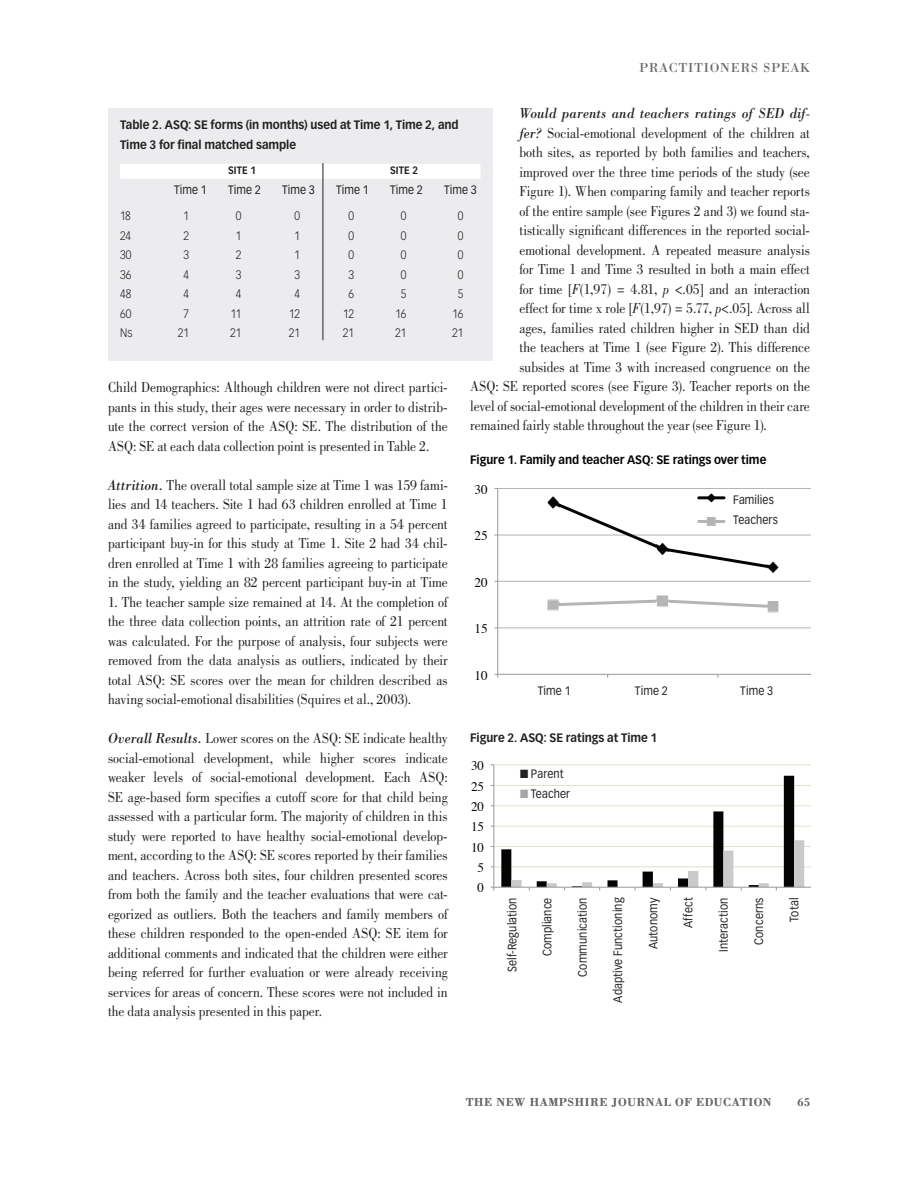
<style>
.page{position:relative;width:918px;height:1188px;background:#fff}
.page>*{position:absolute;margin:0;border:0;box-sizing:border-box;transform-origin:0 0}
.t1{font:15px/19.5px "Bodoni Std";color:#231f20;text-align:justify;scale:.9 1}
.t2{font:italic 15px "Bodoni Std";color:#231f20;scale:.9 1}
.t3{font:13.5px "Bodoni Std";letter-spacing:.05em;color:#6c6d70}
.t4{font:13.2px "Times";color:#040503}
.t5{font:13.05px "Times";color:#040503}
.t6{font:12px/20.2px "Vectora LT Std";letter-spacing:.01em;color:#231f20;scale:.9 1}
.t7{font:700 12px/19.5px "Vectora LT Std";letter-spacing:-.005em;color:#231f20;scale:.95 1}
.t8{font:300 12px "Vectora LT Std";color:#231f20;scale:.9 1}
.t9{font:700 12px "Vectora LT Std";letter-spacing:-.005em;color:#040503;scale:.95 1}
.t10{font:12px "Bodoni Std";letter-spacing:.05em;color:#6c6d70}
.t11{font:700 10.5px "Vectora LT Std";letter-spacing:.015em;color:#231f20;scale:.9 1}
.s1{font-style:italic}
</style>
<div class="page">
<div style="left:108px;top:108px;width:384px;height:253px;background:#ececee"></div>
<div style="left:120px;top:164px;width:360px;height:15px;background:#fff"></div>
<hr style="left:323px;top:163px;width:1px;height:177px;background:#231f20">
<svg style="left:494px;top:488px;width:316px;height:190px"></svg>
<svg style="left:547px;top:494px;width:229px;height:77px"></svg>
<div style="left:733px;top:494px;width:59px;height:15px;background:#fff"></div>
<div style="left:733px;top:514px;width:59px;height:15px;background:#fff"></div>
<svg style="left:490px;top:764px;width:320px;height:127px"></svg>
<div style="left:520px;top:767px;width:58px;height:15px;background:#fff"></div>
<svg style="left:501px;top:769px;width:303px;height:121px"></svg>
<p class="t3" style="left:639px;top:60px;width:172px">PRACTITIONERS SPEAK</p>
<p class="t2" style="left:519px;top:108px;width:324px">Would parents and teachers ratings of SED dif-</p>
<p class="t1" style="left:519px;top:125px;width:324px"><span class="s1">fer?</span> Social-emotional development of the children at</p>
<p class="t1" style="left:519px;top:144px;width:324px">both sites, as reported by both families and teachers,</p>
<p class="t1" style="left:519px;top:164px;width:324px">improved over the three time periods of the study (see</p>
<p class="t1" style="left:519px;top:183px;width:324px">Figure 1). When comparing family and teacher reports</p>
<p class="t1" style="left:519px;top:203px;width:324px">of the entire sample (see Figures 2 and 3) we found sta-</p>
<p class="t1" style="left:519px;top:222px;width:324px">tistically significant differences in the reported social-</p>
<p class="t1" style="left:519px;top:242px;width:324px">emotional development. A repeated measure analysis</p>
<p class="t1" style="left:519px;top:261px;width:324px">for Time 1 and Time 3 resulted in both a main effect</p>
<p class="t1" style="left:519px;top:281px;width:324px">for time [<span class="s1">F</span>(1,97) = 4.81, <span class="s1">p</span> &lt;.05] and an interaction</p>
<p class="t1" style="left:519px;top:300px;width:324px">effect for time x role [<span class="s1">F</span>(1,97) = 5.77, <span class="s1">p</span>&lt;.05]. Across all</p>
<p class="t1" style="left:519px;top:320px;width:324px">ages, families rated children higher in SED than did</p>
<p class="t1" style="left:519px;top:339px;width:324px">the teachers at Time 1 (see Figure 2). This difference</p>
<p class="t1" style="left:519px;top:359px;width:324px">subsides at Time 3 with increased congruence on the</p>
<p class="t1" style="left:470px;top:378px;width:379px">ASQ: SE reported scores (see Figure 3). Teacher reports on the</p>
<p class="t1" style="left:470px;top:398px;width:379px">level of social-emotional development of the children in their care</p>
<p class="t1" style="left:470px;top:417px;width:331px">remained fairly stable throughout the year (see Figure 1).</p>
<p class="t7" style="left:120px;top:116px;width:358px">Table 2. ASQ: SE forms (in months) used at Time 1, Time 2, and<br>Time 3 for final matched sample</p>
<p class="t11" style="left:228px;top:166px;width:33px">SITE 1</p>
<p class="t11" style="left:390px;top:166px;width:33px">SITE 2</p>
<p class="t6" style="left:174px;top:180px;width:38px">Time 1</p>
<p class="t6" style="left:228px;top:180px;width:38px">Time 2</p>
<p class="t6" style="left:282px;top:180px;width:38px">Time 3</p>
<p class="t6" style="left:336px;top:180px;width:38px">Time 1</p>
<p class="t6" style="left:390px;top:180px;width:38px">Time 2</p>
<p class="t6" style="left:444px;top:180px;width:38px">Time 3</p>
<p class="t8" style="left:120px;top:211px;width:14px">18</p>
<p class="t8" style="left:183px;top:211px;width:8px">1</p>
<p class="t8" style="left:236px;top:211px;width:8px">0</p>
<p class="t8" style="left:294px;top:211px;width:8px">0</p>
<p class="t8" style="left:348px;top:211px;width:8px">0</p>
<p class="t8" style="left:401px;top:211px;width:8px">0</p>
<p class="t8" style="left:458px;top:211px;width:8px">0</p>
<p class="t8" style="left:120px;top:230px;width:14px">24</p>
<p class="t8" style="left:183px;top:230px;width:8px">2</p>
<p class="t8" style="left:236px;top:230px;width:8px">1</p>
<p class="t8" style="left:294px;top:230px;width:8px">1</p>
<p class="t8" style="left:348px;top:230px;width:8px">0</p>
<p class="t8" style="left:401px;top:230px;width:8px">0</p>
<p class="t8" style="left:458px;top:230px;width:8px">0</p>
<p class="t8" style="left:120px;top:250px;width:14px">30</p>
<p class="t8" style="left:183px;top:250px;width:8px">3</p>
<p class="t8" style="left:236px;top:250px;width:8px">2</p>
<p class="t8" style="left:294px;top:250px;width:8px">1</p>
<p class="t8" style="left:348px;top:250px;width:8px">0</p>
<p class="t8" style="left:401px;top:250px;width:8px">0</p>
<p class="t8" style="left:458px;top:250px;width:8px">0</p>
<p class="t8" style="left:120px;top:269px;width:14px">36</p>
<p class="t8" style="left:183px;top:269px;width:8px">4</p>
<p class="t8" style="left:236px;top:269px;width:8px">3</p>
<p class="t8" style="left:294px;top:269px;width:8px">3</p>
<p class="t8" style="left:348px;top:269px;width:8px">3</p>
<p class="t8" style="left:401px;top:269px;width:8px">0</p>
<p class="t8" style="left:458px;top:269px;width:8px">0</p>
<p class="t8" style="left:120px;top:289px;width:14px">48</p>
<p class="t8" style="left:183px;top:289px;width:8px">4</p>
<p class="t8" style="left:236px;top:289px;width:8px">4</p>
<p class="t8" style="left:294px;top:289px;width:8px">4</p>
<p class="t8" style="left:348px;top:289px;width:8px">6</p>
<p class="t8" style="left:401px;top:289px;width:8px">5</p>
<p class="t8" style="left:458px;top:289px;width:8px">5</p>
<p class="t8" style="left:120px;top:308px;width:14px">60</p>
<p class="t8" style="left:183px;top:308px;width:8px">7</p>
<p class="t8" style="left:231px;top:308px;width:13px">11</p>
<p class="t8" style="left:289px;top:308px;width:14px">12</p>
<p class="t8" style="left:343px;top:308px;width:14px">12</p>
<p class="t8" style="left:396px;top:308px;width:14px">16</p>
<p class="t8" style="left:453px;top:308px;width:14px">16</p>
<p class="t8" style="left:120px;top:328px;width:15px">Ns</p>
<p class="t8" style="left:178px;top:328px;width:14px">21</p>
<p class="t8" style="left:230px;top:328px;width:14px">21</p>
<p class="t8" style="left:289px;top:328px;width:14px">21</p>
<p class="t8" style="left:343px;top:328px;width:14px">21</p>
<p class="t8" style="left:395px;top:328px;width:14px">21</p>
<p class="t8" style="left:452px;top:328px;width:14px">21</p>
<p class="t1" style="left:108px;top:379px;width:379px">Child Demographics: Although children were not direct partici&shy;pants in this study, their ages were necessary in order to distrib&shy;ute the correct version of the ASQ: SE. The distribution of the ASQ: SE at each data collection point is presented in Table 2.</p>
<p class="t1" style="left:108px;top:476px;width:379px"><span class="s1">Attrition.</span> The overall total sample size at Time 1 was 159 fami&shy;lies and 14 teachers. Site 1 had 63 children enrolled at Time 1 and 34 families agreed to participate, resulting in a 54 percent participant buy-in for this study at Time 1. Site 2 had 34 chil&shy;dren enrolled at Time 1 with 28 families agreeing to participate in the study, yielding an 82 percent participant buy-in at Time</p>
<p class="t1" style="left:108px;top:593px;width:379px">1. The teacher sample size remained at 14. At the completion of the three data collection points, an attrition rate of 21 percent was calculated. For the purpose of analysis, four subjects were removed from the data analysis as outliers, indicated by their total ASQ: SE scores over the mean for children described as having social-emotional disabilities (Squires et al., 2003).</p>
<p class="t1" style="left:108px;top:730px;width:379px"><span class="s1">Overall Results.</span> Lower scores on the ASQ: SE indicate healthy social-emotional development, while higher scores indicate weaker levels of social-emotional development. Each ASQ:<br>SE age-based form specifies a cutoff score for that child being assessed with a particular form. The majority of children in this study were reported to have healthy social-emotional develop&shy;ment, according to the ASQ: SE scores reported by their families and teachers. Across both sites, four children presented scores from both the family and the teacher evaluations that were cat&shy;egorized as outliers. Both the teachers and family members of these children responded to the open-ended ASQ: SE item for additional comments and indicated that the children were either being referred for further evaluation or were already receiving services for areas of concern. These scores were not included in the data analysis presented in this paper.</p>
<p class="t9" style="left:470px;top:455px;width:313px">Figure 1. Family and teacher ASQ: SE ratings over time</p>
<p class="t4" style="left:475px;top:484px;width:15px">30</p>
<p class="t6" style="left:733px;top:490px;width:51px">Families<br>Teachers</p>
<p class="t4" style="left:475px;top:530px;width:15px">25</p>
<p class="t4" style="left:475px;top:577px;width:15px">20</p>
<p class="t4" style="left:475px;top:623px;width:15px">15</p>
<p class="t4" style="left:475px;top:670px;width:15px">10</p>
<p class="t6" style="left:538px;top:682px;width:38px">Time 1</p>
<p class="t6" style="left:635px;top:682px;width:38px">Time 2</p>
<p class="t6" style="left:740px;top:682px;width:38px">Time 3</p>
<p class="t7" style="left:470px;top:729px;width:199px">Figure 2. ASQ: SE ratings at Time 1</p>
<p class="t5" style="left:471px;top:760px;width:15px">30</p>
<p class="t6" style="left:531px;top:764px;width:45px">Parent<br>Teacher</p>
<p class="t5" style="left:471px;top:781px;width:15px">25</p>
<p class="t5" style="left:471px;top:801px;width:15px">20</p>
<p class="t5" style="left:471px;top:821px;width:15px">15</p>
<p class="t5" style="left:471px;top:842px;width:15px">10</p>
<p class="t5" style="left:478px;top:862px;width:8px">5</p>
<p class="t5" style="left:478px;top:883px;width:8px">0</p>
<p class="t6" style="left:503px;top:972px;width:85px;rotate:-90deg">Self-Regulation</p>
<p class="t6" style="left:538px;top:956px;width:67px;rotate:-90deg">Compliance</p>
<p class="t6" style="left:573px;top:977px;width:89px;rotate:-90deg">Communication</p>
<p class="t6" style="left:608px;top:1003px;width:118px;rotate:-90deg">Adaptive Functioning</p>
<p class="t6" style="left:644px;top:949px;width:59px;rotate:-90deg">Autonomy</p>
<p class="t6" style="left:679px;top:928px;width:35px;rotate:-90deg">Affect</p>
<p class="t6" style="left:714px;top:952px;width:62px;rotate:-90deg">Interaction</p>
<p class="t6" style="left:749px;top:945px;width:54px;rotate:-90deg">Concerns</p>
<p class="t6" style="left:785px;top:922px;width:28px;rotate:-90deg">Total</p>
<p class="t10" style="left:466px;top:1095px;width:307px">THE NEW HAMPSHIRE JOURNAL OF EDUCATION</p>
<p class="t10" style="left:797px;top:1095px;width:14px">65</p>
</div>
